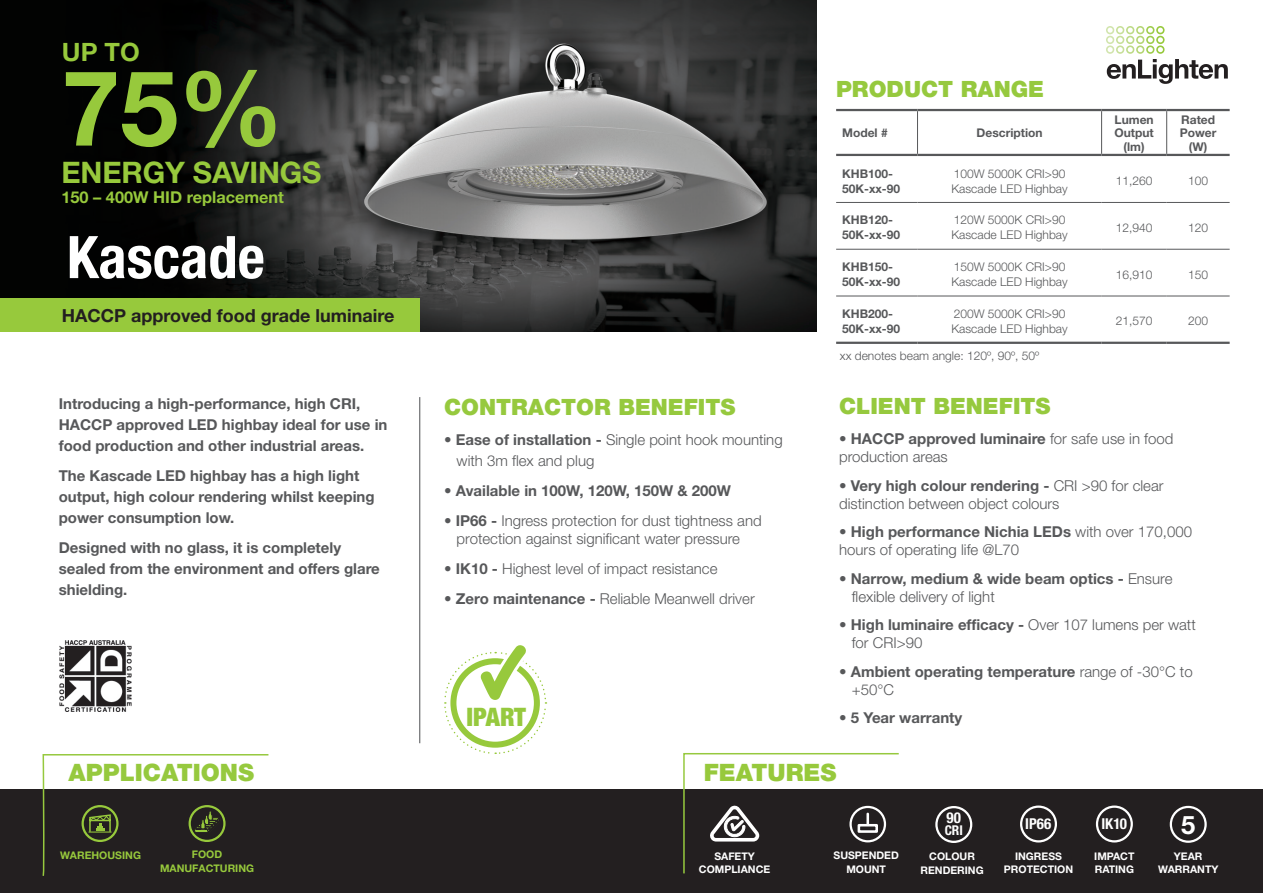
<style>
.page{position:relative;width:1263px;height:893px;background:#fff}
.page>*{position:absolute;margin:0;border:0;box-sizing:border-box;transform-origin:0 0}
.Sub_Heading{font:700 104.85px "Helvetica Neue";color:#97c93c}
.Sub_Heading-2{font:700 condensed 58.8px "Helvetica Neue";color:#fff}
.Sub_Heading-3{font:700 29.7px "Helvetica Neue";letter-spacing:-.005em;color:#97c93c}
.Sub_Heading-4{font:900 condensed 25.5px "Helvetica Neue";letter-spacing:-.01em;color:#96c93e}
.Sub_Heading-5{font:700 25.5px "Helvetica Neue";color:#fff}
.t1{font:700 25.35px "Helvetica Neue";color:#97c93c}
.Sub_Heading-6{font:900 24px "Helvetica Neue";color:#96c93e}
.Sub_Heading-7{font:900 24px "Helvetica Neue";color:#97c93c}
.Sub_Heading-8{font:900 22.5px "Helvetica Neue";color:#96c93e}
.Body_copy{font:900 22.5px "Helvetica Neue";color:#96c93e}
.Sub_Heading-9{font:700 18px "Helvetica Neue";color:#231f20}
.t2{font:700 16.5px "Helvetica Neue";color:#231f20}
.Sub_Heading-10{font:700 16.35px "Helvetica Neue";color:#97c93c}
.Body_copy-2{font:300 15px/18px "Helvetica Neue";color:#57585a}
.Sub_Heading-11{font:700 15px/21px "Helvetica Neue";color:#57585a}
.Body_copy-3{font:700 15px/18px "Helvetica Neue";color:#57585a}
.Sub_Heading-12{font:700 condensed 15px "Helvetica Neue";color:#fff}
.Sub_Heading-13{font:700 condensed 13.5px "Helvetica Neue";color:#fff}
.Body_copy-4{font:300 12px/15px "Helvetica Neue";color:#57585a}
.Body_copy-5{font:700 12px/15px "Helvetica Neue";color:#57585a}
.Sub_Heading-14{font:300 12px "Helvetica Neue";color:#57585a}
.Sub_Heading-15{font:700 10.5px "Helvetica Neue";color:#fff}
.t3{font:700 10.5px/13.5px "Helvetica Neue";color:#97c93c;text-align:center}
.s1{font-weight:700}
.s2{font-weight:300}
</style>
<div class="page">
<div style="left:0;top:789px;width:1263px;height:104px;background:#231f20"></div>
<svg style="left:1106px;top:26px;width:122px;height:58px"></svg>
<img style="left:0;top:0;width:817px;height:332px">
<div style="left:0;top:298px;width:420px;height:34px;background:#97c93c"></div>
<div style="left:1170px;top:806px;width:37px;height:37px;border:2px solid #fff;border-radius:50%"></div>
<hr style="left:419px;top:397px;width:1px;height:346px;background:#57585a">
<div style="left:1020px;top:805px;width:37px;height:37px;border:2px solid #fff;border-radius:50%"></div>
<div style="left:1096px;top:805px;width:37px;height:37px;border:2px solid #fff;border-radius:50%"></div>
<img style="left:59px;top:640px;width:72px;height:72px">
<svg style="left:42px;top:754px;width:227px;height:122px"></svg>
<div style="left:935px;top:806px;width:37px;height:37px;border:2px solid #fff;border-radius:50%"></div>
<svg style="left:683px;top:753px;width:216px;height:121px"></svg>
<hr style="left:917px;top:111px;width:1px;height:43px;background:#57585a">
<hr style="left:1101px;top:111px;width:1px;height:43px;background:#57585a">
<hr style="left:1166px;top:111px;width:1px;height:43px;background:#57585a">
<hr style="left:836px;top:249px;width:81px;height:1px;background:#57585a">
<hr style="left:917px;top:249px;width:184px;height:1px;background:#57585a">
<hr style="left:1101px;top:249px;width:66px;height:1px;background:#57585a">
<hr style="left:1167px;top:249px;width:63px;height:1px;background:#57585a">
<hr style="left:836px;top:154px;width:81px;height:2px;background:#57585a">
<hr style="left:917px;top:154px;width:184px;height:2px;background:#57585a">
<hr style="left:1101px;top:154px;width:66px;height:2px;background:#57585a">
<hr style="left:1167px;top:154px;width:63px;height:2px;background:#57585a">
<hr style="left:836px;top:109px;width:81px;height:2px;background:#57585a">
<hr style="left:917px;top:109px;width:184px;height:2px;background:#57585a">
<hr style="left:1101px;top:109px;width:66px;height:2px;background:#57585a">
<hr style="left:1167px;top:109px;width:63px;height:2px;background:#57585a">
<hr style="left:836px;top:202px;width:81px;height:1px;background:#57585a">
<hr style="left:917px;top:202px;width:184px;height:1px;background:#57585a">
<hr style="left:1101px;top:202px;width:66px;height:1px;background:#57585a">
<hr style="left:1167px;top:202px;width:63px;height:1px;background:#57585a">
<hr style="left:836px;top:296px;width:81px;height:1px;background:#57585a">
<hr style="left:917px;top:296px;width:184px;height:1px;background:#57585a">
<hr style="left:1101px;top:296px;width:66px;height:1px;background:#57585a">
<hr style="left:1167px;top:296px;width:63px;height:1px;background:#57585a">
<hr style="left:836px;top:342px;width:81px;height:2px;background:#57585a">
<hr style="left:917px;top:342px;width:184px;height:2px;background:#57585a">
<hr style="left:1101px;top:342px;width:66px;height:2px;background:#57585a">
<hr style="left:1167px;top:342px;width:63px;height:2px;background:#57585a">
<svg style="left:444px;top:645px;width:103px;height:109px"></svg>
<h3 class="t1" style="left:62px;top:36px;width:79px">UP TO</h3>
<p class="Sub_Heading" style="left:62px;top:43px;width:223px">75%</p>
<p class="Sub_Heading-3" style="left:61px;top:154px;width:262px">ENERGY SAVINGS</p>
<p class="Sub_Heading-10" style="left:61px;top:188px;width:224px">150 – 400W HID replacement</p>
<p class="Sub_Heading-2" style="left:67px;top:222px;width:200px">Kascade</p>
<p class="Sub_Heading-9" style="left:62px;top:305px;width:334px">HACCP approved food grade luminaire</p>
<p class="t2" style="left:126px;top:305px;width:87px">re commer</p>
<p class="Sub_Heading-11" style="left:59px;top:393px;width:330px">Introducing a high-performance, high CRI,<br>HACCP approved LED highbay ideal for use in food production and other industrial areas.</p>
<p class="Sub_Heading-11" style="left:59px;top:465px;width:317px">The Kascade LED highbay has a high light output, high colour rendering whilst keeping power consumption low.</p>
<p class="Sub_Heading-11" style="left:59px;top:537px;width:323px">Designed with no glass, it is completely sealed from the environment and offers glare shielding.</p>
<p class="Sub_Heading-6" style="left:69px;top:758px;width:187px">APPLICATIONS</p>
<p class="Sub_Heading-8" style="left:836px;top:76px;width:209px">PRODUCT RANGE</p>
<p class="Body_copy-5" style="left:842px;top:125px;width:47px">Model #</p>
<p class="Body_copy-5" style="left:976px;top:125px;width:67px">Description</p>
<p class="Body_copy-5" style="left:1114px;top:112px;width:41px;line-height:13.5px;text-align:center">Lumen<br>Output (lm)</p>
<p class="Body_copy-5" style="left:1180px;top:112px;width:38px;line-height:13.5px">Rated<br>Power</p>
<p class="Body_copy-5" style="left:1189px;top:139px;width:20px">(W)</p>
<p class="Sub_Heading-8" style="left:444px;top:393px;width:293px">CONTRACTOR BENEFITS</p>
<p class="Body_copy-2" style="left:457px;top:429px;width:328px;line-height:21px;text-indent:-13px">• <span class="s1">Ease of installation -</span> Single point hook mounting with 3m flex and plug</p>
<p class="Body_copy-3" style="left:444px;top:481px;width:288px"><span class="s2">•</span> Available in 100W, 120W, 150W &amp; 200W</p>
<p class="Body_copy-2" style="left:457px;top:511px;width:307px;text-indent:-13px">• <span class="s1">IP66 -</span> Ingress protection for dust tightness and protection against significant water pressure</p>
<p class="Body_copy-2" style="left:444px;top:559px;width:275px">• <span class="s1">IK10 -</span> Highest level of impact resistance</p>
<p class="Body_copy-2" style="left:444px;top:589px;width:312px">• <span class="s1">Zero maintenance -</span> Reliable Meanwell driver</p>
<p class="Sub_Heading-4" style="left:466px;top:701px;width:61px">IPART</p>
<p class="Body_copy-5" style="left:842px;top:165px;width:60px">KHB100-<br>50K-xx-90</p>
<p class="Body_copy-4" style="left:951px;top:166px;width:118px">100W 5000K CRI&gt;90<br>Kascade LED Highbay</p>
<p class="Body_copy-4" style="left:1116px;top:173px;width:38px">11,260</p>
<p class="Body_copy-4" style="left:1188px;top:173px;width:22px">100</p>
<p class="Body_copy-5" style="left:842px;top:212px;width:60px">KHB120-<br>50K-xx-90</p>
<p class="Body_copy-4" style="left:951px;top:212px;width:118px">120W 5000K CRI&gt;90<br>Kascade LED Highbay</p>
<p class="Body_copy-4" style="left:1116px;top:220px;width:38px">12,940</p>
<p class="Body_copy-4" style="left:1188px;top:220px;width:22px">120</p>
<p class="Body_copy-5" style="left:842px;top:259px;width:60px">KHB150-<br>50K-xx-90</p>
<p class="Body_copy-4" style="left:951px;top:259px;width:118px">150W 5000K CRI&gt;90<br>Kascade LED Highbay</p>
<p class="Body_copy-4" style="left:1116px;top:267px;width:38px">16,910</p>
<p class="Body_copy-4" style="left:1188px;top:267px;width:22px">150</p>
<p class="Body_copy-5" style="left:842px;top:306px;width:60px">KHB200-<br>50K-xx-90</p>
<p class="Body_copy-4" style="left:951px;top:306px;width:118px">200W 5000K CRI&gt;90<br>Kascade LED Highbay</p>
<p class="Body_copy-4" style="left:1116px;top:313px;width:38px">21,570</p>
<p class="Body_copy-4" style="left:1188px;top:313px;width:22px">200</p>
<p class="Sub_Heading-14" style="left:840px;top:348px;width:201px">xx denotes beam angle: 120º, 90º, 50º</p>
<p class="Body_copy" style="left:839px;top:393px;width:213px">CLIENT BENEFITS</p>
<p class="Body_copy-2" style="left:839px;top:430px;width:336px">• <span class="s1">HACCP approved luminaire</span> for safe use in food production areas</p>
<p class="Body_copy-2" style="left:839px;top:476px;width:326px"><span class="s1">• Very high colour rendering -</span> CRI &gt;90 for clear distinction between object colours</p>
<p class="Body_copy-2" style="left:839px;top:523px;width:354px"><span class="s1">• High performance Nichia LEDs</span> with over 170,000 hours of operating life @L70</p>
<p class="Body_copy-3" style="left:852px;top:569px;width:322px;text-indent:-13px">• Narrow, medium &amp; wide beam optics - <span class="s2">Ensure flexible delivery of light</span></p>
<p class="Body_copy-2" style="left:852px;top:616px;width:346px;text-indent:-13px"><span class="s1">• High luminaire efficacy -</span> Over 107 lumens per watt for CRI&gt;90</p>
<p class="Body_copy-3" style="left:852px;top:662px;width:343px;text-indent:-13px">• Ambient operating temperature <span class="s2">range of -30°C to +50°C</span></p>
<p class="Body_copy-3" style="left:839px;top:709px;width:125px">• 5 Year warranty</p>
<p class="Sub_Heading-7" style="left:704px;top:758px;width:134px">FEATURES</p>
<p class="Sub_Heading-12" style="left:947px;top:809px;width:16px">90</p>
<p class="Sub_Heading-13" style="left:945px;top:822px;width:20px">CRI</p>
<p class="Sub_Heading-12" style="left:1025px;top:815px;width:28px">IP66</p>
<p class="Sub_Heading-12" style="left:1101px;top:815px;width:27px">IK10</p>
<p class="Sub_Heading-5" style="left:1181px;top:809px;width:16px">5</p>
<p class="t3" style="left:60px;top:848px;width:82px">WAREHOUSING</p>
<p class="t3" style="left:160px;top:848px;width:96px">FOOD<br>MANUFACTURING</p>
<p class="Sub_Heading-15" style="left:929px;top:850px;width:47px">COLOUR</p>
<p class="Sub_Heading-15" style="left:833px;top:849px;width:67px">SUSPENDED</p>
<p class="Sub_Heading-15" style="left:846px;top:863px;width:41px">MOUNT</p>
<p class="Sub_Heading-15" style="left:714px;top:849px;width:42px">SAFETY</p>
<p class="Sub_Heading-15" style="left:699px;top:863px;width:73px">COMPLIANCE</p>
<p class="Sub_Heading-15" style="left:920px;top:863px;width:65px">RENDERING</p>
<p class="Sub_Heading-15" style="left:1015px;top:849px;width:48px">INGRESS</p>
<p class="Sub_Heading-15" style="left:1004px;top:863px;width:71px">PROTECTION</p>
<p class="Sub_Heading-15" style="left:1094px;top:849px;width:42px">IMPACT</p>
<p class="Sub_Heading-15" style="left:1095px;top:863px;width:41px">RATING</p>
<p class="Sub_Heading-15" style="left:1174px;top:849px;width:30px">YEAR</p>
<p class="Sub_Heading-15" style="left:1158px;top:863px;width:62px">WARRANTY</p>
</div>
